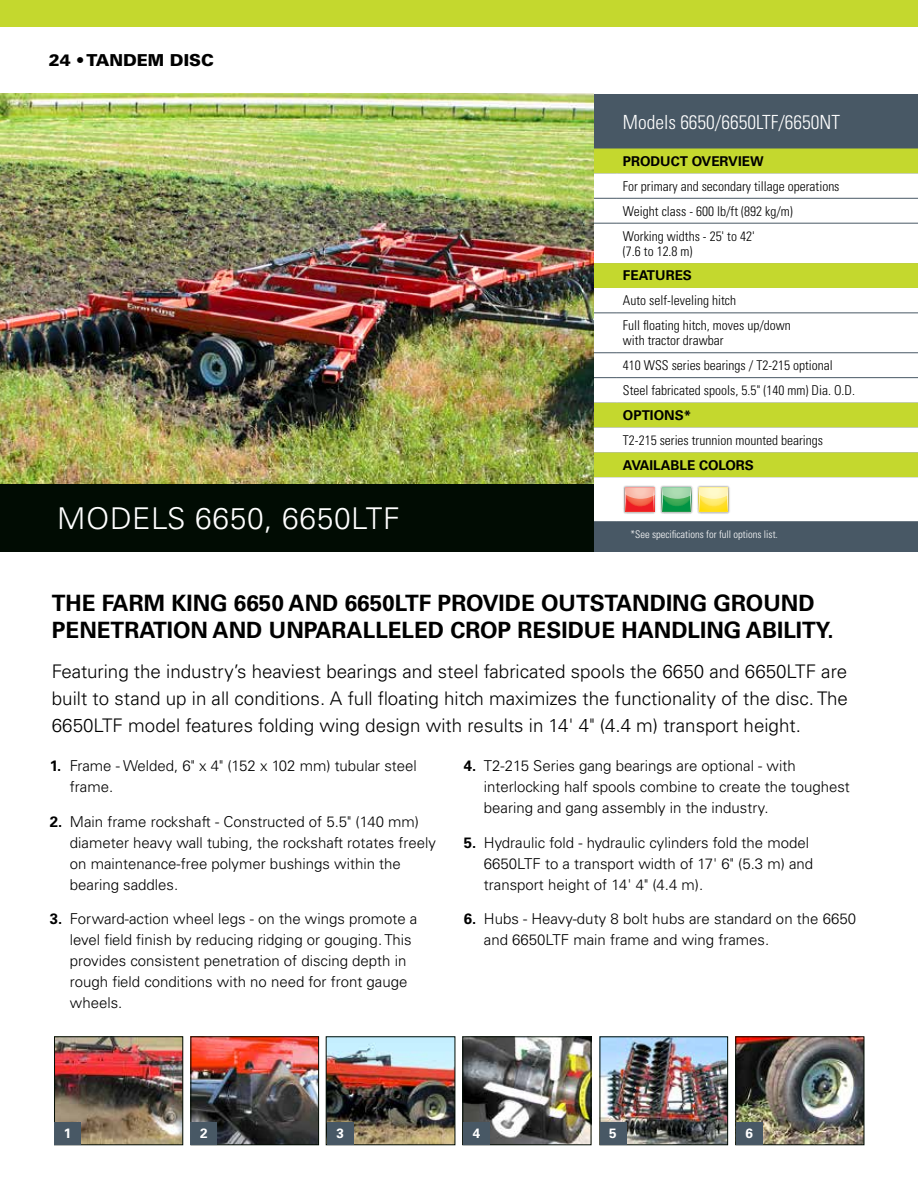
<style>
.page{position:relative;width:918px;height:1188px;background:#fff}
.page>*{position:absolute;margin:0;border:0;box-sizing:border-box;transform-origin:0 0}
.t1{font:300 30px "Univers LT Std";letter-spacing:.02em;color:#fff}
.t2{font:700 22.5px/27px "Univers LT Std";color:#000}
.t3{font:300 condensed 19.5px "Univers LT Std";color:#fff}
.t4{font:300 18.75px/27px "Univers LT Std";color:#000;text-align:justify}
.t5{font:900 16.5px "Univers LT Std";color:#000}
.t6{font:300 15px/21px "Univers LT Std";color:#000}
.t7{font:300 condensed 13.5px/24.9px "Univers LT Std";color:#000}
.t8{font:700 13.5px "Univers LT Std";color:#000}
.t9{font:700 13.5px "Univers LT Std";color:#fff}
.t10{font:300 condensed 10.5px "Univers LT Std";color:#fff}
.s1{font-weight:700}
</style>
<div class="page">
<img style="left:56px;top:1038px;width:125px;height:105px">
<div style="left:54px;top:1036px;width:129px;height:109px;border:1px solid #010c03"></div>
<img style="left:192px;top:1038px;width:125px;height:105px">
<div style="left:190px;top:1036px;width:129px;height:109px;border:1px solid #010c03"></div>
<img style="left:328px;top:1038px;width:125px;height:105px">
<div style="left:326px;top:1036px;width:129px;height:109px;border:1px solid #010c03"></div>
<div style="left:590px;top:94px;width:328px;height:458px;background:#485865"></div>
<div style="left:594px;top:148px;width:324px;height:25px;background:#c4d82e"></div>
<svg style="left:594px;top:173px;width:324px;height:349px;background:#eff4cf"></svg>
<hr style="left:563px;top:198px;width:54px;height:1px;background:#485865">
<hr style="left:617px;top:198px;width:301px;height:1px;background:#485865">
<hr style="left:563px;top:223px;width:54px;height:1px;background:#485865">
<hr style="left:617px;top:223px;width:301px;height:1px;background:#485865">
<hr style="left:563px;top:313px;width:54px;height:1px;background:#485865">
<hr style="left:617px;top:313px;width:301px;height:1px;background:#485865">
<hr style="left:563px;top:353px;width:54px;height:1px;background:#485865">
<hr style="left:617px;top:353px;width:301px;height:1px;background:#485865">
<hr style="left:563px;top:377px;width:54px;height:1px;background:#485865">
<hr style="left:617px;top:377px;width:301px;height:1px;background:#485865">
<img style="left:623px;top:485px;width:34px;height:29px">
<svg style="left:625px;top:487px;width:30px;height:25px"></svg>
<img style="left:660px;top:485px;width:33px;height:29px">
<svg style="left:662px;top:487px;width:29px;height:25px"></svg>
<img style="left:696px;top:485px;width:34px;height:29px">
<svg style="left:698px;top:487px;width:30px;height:25px"></svg>
<img style="left:0;top:94px;width:594px;height:391px">
<div style="left:0;top:0;width:918px;height:26px;background:#c4d82e"></div>
<div style="left:0;top:485px;width:594px;height:67px;background:#010c03"></div>
<img style="left:737px;top:1038px;width:125px;height:105px">
<div style="left:735px;top:1036px;width:129px;height:109px;border:1px solid #010c03"></div>
<img style="left:464px;top:1038px;width:125px;height:105px">
<div style="left:462px;top:1036px;width:129px;height:109px;border:1px solid #010c03"></div>
<img style="left:602px;top:1038px;width:124px;height:105px">
<div style="left:600px;top:1036px;width:128px;height:109px;border:1px solid #010c03"></div>
<div style="left:463px;top:1122px;width:27px;height:23px;background:#485865"></div>
<div style="left:600px;top:1122px;width:27px;height:23px;background:#485865"></div>
<div style="left:736px;top:1122px;width:27px;height:23px;background:#485865"></div>
<div style="left:190px;top:1122px;width:27px;height:23px;background:#485865"></div>
<div style="left:54px;top:1122px;width:27px;height:23px;background:#485865"></div>
<div style="left:327px;top:1122px;width:27px;height:23px;background:#485865"></div>
<p class="t5" style="left:49px;top:50px;width:167px">24 • TANDEM DISC</p>
<h1 class="t1" style="left:57px;top:501px;width:344px">MODELS 6650, 6650LTF</h1>
<h3 class="t3" style="left:623px;top:110px;width:219px">Models 6650/6650LTF/6650NT</h3>
<p class="t8" style="left:623px;top:153px;width:142px">PRODUCT OVERVIEW</p>
<p class="t7" style="left:623px;top:174px;width:218px">For primary and secondary tillage operations<br>Weight class - 600 lb/ft (892 kg/m)<br>Working widths - 25' to 42'</p>
<p class="t7" style="left:623px;top:238px;width:71px">(7.6 to 12.8 m)</p>
<p class="t8" style="left:623px;top:268px;width:71px">FEATURES</p>
<p class="t7" style="left:623px;top:288px;width:169px">Auto self-leveling hitch<br>Full floating hitch, moves up/down</p>
<p class="t7" style="left:623px;top:328px;width:234px">with tractor drawbar<br>410 WSS series bearings / T2-215 optional<br>Steel fabricated spools, 5.5" (140 mm) Dia. O.D.</p>
<p class="t8" style="left:623px;top:407px;width:70px">OPTIONS*</p>
<p class="t7" style="left:623px;top:428px;width:202px">T2-215 series trunnion mounted bearings</p>
<p class="t8" style="left:623px;top:457px;width:132px">AVAILABLE COLORS</p>
<p class="t10" style="left:630px;top:528px;width:149px">*See specifications for full options list.</p>
<h2 class="t2" style="left:52px;top:590px;width:783px">THE FARM KING 6650 AND 6650LTF PROVIDE OUTSTANDING GROUND<br>PENETRATION AND UNPARALLELED CROP RESIDUE HANDLING ABILITY.</h2>
<p class="t4" style="left:52px;top:658px;width:798px">Featuring the industry’s heaviest bearings and steel fabricated spools the 6650 and 6650LTF are built to stand up in all conditions. A full floating hitch maximizes the functionality of the disc. The 6650LTF model features folding wing design with results in 14' 4" (4.4 m) transport height.</p>
<p class="t6" style="left:70px;top:755px;width:349px;text-indent:-20px"><span class="s1">1.</span> Frame - Welded, 6" x 4" (152 x 102 mm) tubular steel frame.</p>
<p class="t6" style="left:70px;top:811px;width:367px;text-indent:-20px"><span class="s1">2.</span> Main frame rockshaft - Constructed of 5.5" (140 mm) diameter heavy wall tubing, the rockshaft rotates freely on maintenance-free polymer bushings within the bearing saddles.</p>
<p class="t6" style="left:70px;top:908px;width:349px;text-indent:-20px"><span class="s1">3.</span> Forward-action wheel legs - on the wings promote a level field finish by reducing ridging or gouging. This provides consistent penetration of discing depth in rough field conditions with no need for front gauge wheels.</p>
<p class="t6" style="left:484px;top:755px;width:368px;text-indent:-20px"><span class="s1">4.</span> T2-215 Series gang bearings are optional - with interlocking half spools combine to create the toughest bearing and gang assembly in the industry.</p>
<p class="t6" style="left:484px;top:832px;width:331px;text-indent:-20px"><span class="s1">5.</span> Hydraulic fold - hydraulic cylinders fold the model<br>6650LTF to a transport width of 17' 6" (5.3 m) and transport height of 14' 4" (4.4 m).</p>
<p class="t6" style="left:484px;top:908px;width:374px;text-indent:-20px"><span class="s1">6.</span> Hubs - Heavy-duty 8 bolt hubs are standard on the 6650 and 6650LTF main frame and wing frames.</p>
<p class="t9" style="left:64px;top:1125px;width:9px">1</p>
<p class="t9" style="left:200px;top:1125px;width:9px">2</p>
<p class="t9" style="left:336px;top:1125px;width:9px">3</p>
<p class="t9" style="left:473px;top:1125px;width:9px">4</p>
<p class="t9" style="left:609px;top:1125px;width:9px">5</p>
<p class="t9" style="left:745px;top:1125px;width:9px">6</p>
</div>
